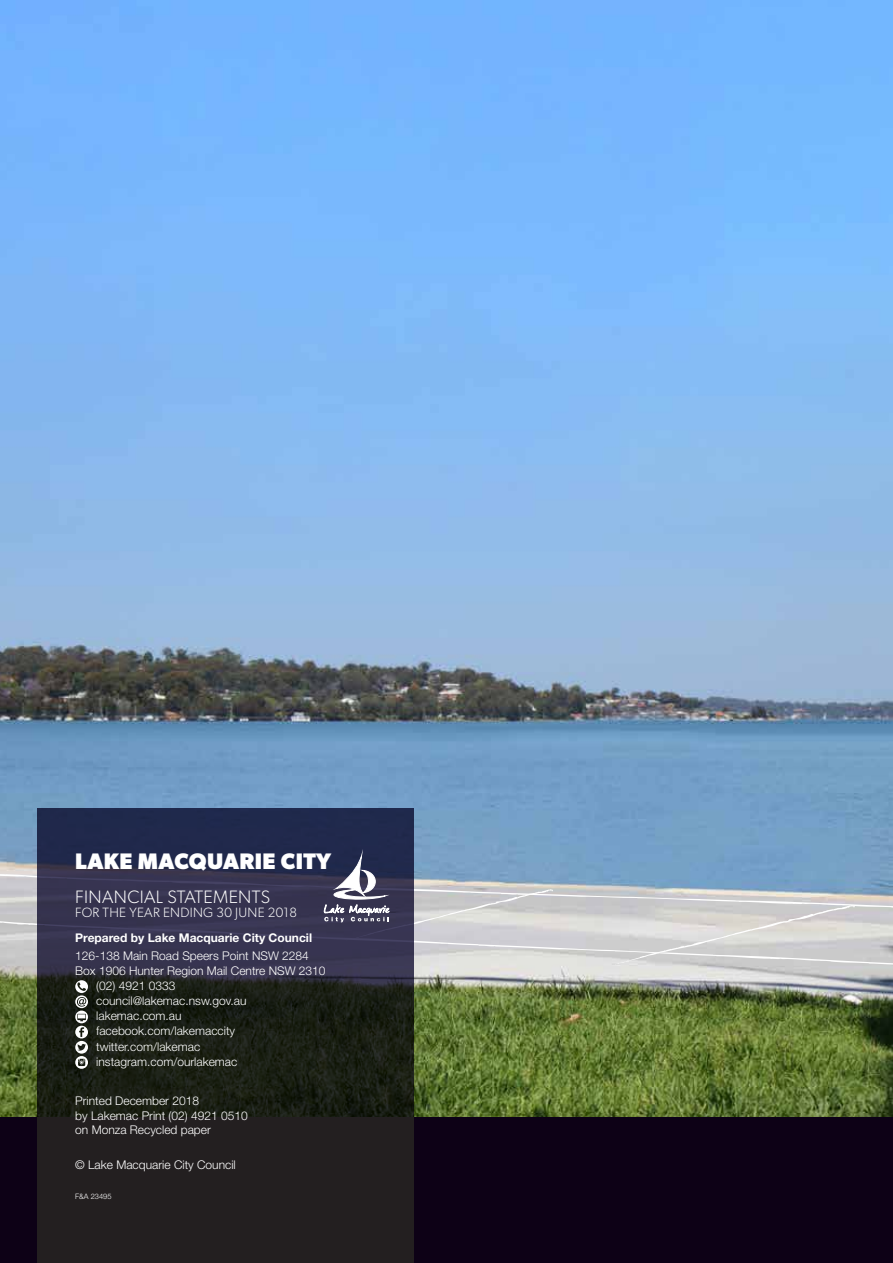
<style>
.page{position:relative;width:893px;height:1263px;background:#fff}
.page>*{position:absolute;margin:0;border:0;box-sizing:border-box;transform-origin:0 0}
.t1{font:700 22.5px "Gibson";letter-spacing:.02em;color:#fff}
.t2{font:300 18px "Gibson";letter-spacing:.02em;color:#fff}
.t3{font:300 13.5px "Gibson";letter-spacing:.02em;color:#fff}
.t4{font:300 12px/14.4px "Helvetica Neue LT Std";color:#fff}
.t5{font:700 12px "Helvetica Neue LT Std";color:#fff}
.t6{font:300 7.5px "Helvetica Neue LT Std";color:#fff}
</style>
<div class="page">
<img style="left:0;top:0;width:893px;height:1117px">
<svg style="left:0;top:965px;width:893px;height:12px;background:#d6d6d3"></svg>
<div style="left:0;top:1117px;width:893px;height:146px;background:#0d0116"></div>
<svg style="left:37px;top:808px;width:377px;height:309px;background:#1d2225"></svg>
<div style="left:37px;top:1117px;width:377px;height:146px;background:#231f20"></div>
<svg style="left:0;top:856px;width:893px;height:109px;background:#84899a"></svg>
<svg style="left:75px;top:980px;width:13px;height:89px"></svg>
<h1 class="t1" style="left:75px;top:847px;width:258px">LAKE MACQUARIE CITY</h1>
<h2 class="t2" style="left:75px;top:886px;width:196px">FINANCIAL STATEMENTS</h2>
<p class="t3" style="left:75px;top:904px;width:223px">FOR THE YEAR ENDING 30 JUNE 2018</p>
<p class="t5" style="left:75px;top:930px;width:238px">Prepared by Lake Macquarie City Council</p>
<p class="t4" style="left:75px;top:949px;width:235px">126-138 Main Road Speers Point NSW 2284</p>
<p class="t4" style="left:75px;top:963px;width:252px">Box 1906 Hunter Region Mail Centre NSW 2310</p>
<p class="t4" style="left:96px;top:978px;width:81px">(02) 4921 0333</p>
<p class="t4" style="left:96px;top:993px;width:152px">council@lakemac.nsw.gov.au</p>
<p class="t4" style="left:96px;top:1008px;width:87px">lakemac.com.au</p>
<p class="t4" style="left:96px;top:1024px;width:140px">facebook.com/lakemaccity</p>
<p class="t4" style="left:96px;top:1039px;width:106px">twitter.com/lakemac</p>
<p class="t4" style="left:96px;top:1054px;width:143px">instagram.com/ourlakemac</p>
<p class="t4" style="left:75px;top:1093px;width:174px">Printed December 2018<br>by Lakemac Print (02) 4921 0510 on Monza Recycled paper</p>
<p class="t4" style="left:75px;top:1157px;width:162px">© Lake Macquarie City Council</p>
<p class="t6" style="left:75px;top:1191px;width:38px">F&amp;A 23495</p>
</div>
